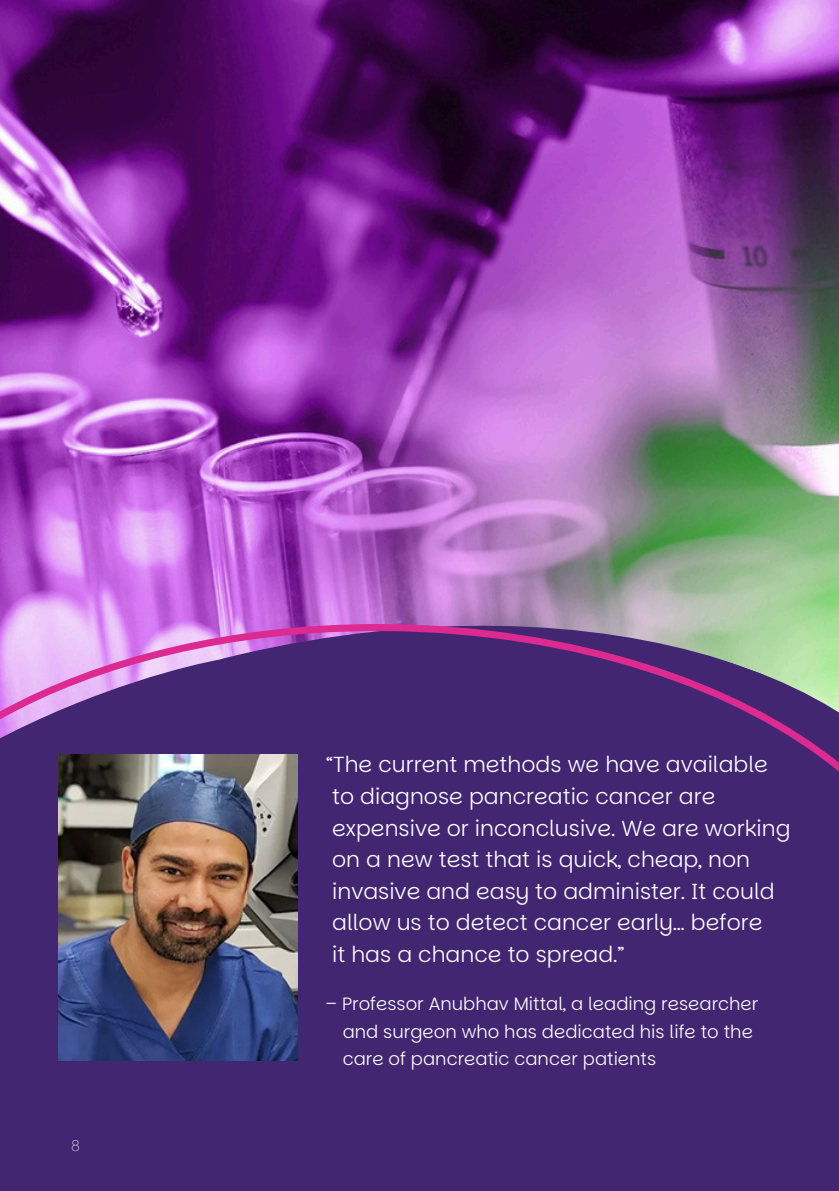
<style>
.page{position:relative;width:839px;height:1191px;background:#fff}
.page>*{position:absolute;margin:0;border:0;box-sizing:border-box;transform-origin:0 0}
.t1{font:300 22px/31.6px "Parkinsans";color:#fff}
.t2{font:300 18px/27px "Parkinsans";color:#fff}
.t3{font:100 16px "Outfit";color:#fff}
</style>
<div class="page">
<img style="left:0;top:0;width:838px;height:376px">
<img style="left:0;top:376px;width:838px;height:815px">
<img style="left:58px;top:772px;width:239px;height:288px">
<div style="left:714px;top:1106px;width:124px;height:85px;background:#432672"></div>
<svg style="left:0;top:624px;width:838px;height:148px;fill:#432672"></svg>
<h1 class="t3" style="left:71px;top:1135px;width:10px">8</h1>
<p class="t1" style="left:326px;top:749px;width:443px">“The current methods we have available</p>
<p class="t1" style="left:332px;top:781px;width:460px">to diagnose pancreatic cancer are expensive or inconclusive. We are working on a new test that is quick, cheap, non invasive and easy to administer. It could allow us to detect cancer early… before<br>it has a chance to spread.”</p>
<p class="t2" style="left:325px;top:990px;width:434px">– Professor Anubhav Mittal, a leading researcher</p>
<h1 class="t2" style="left:342px;top:1018px;width:412px">and surgeon who has dedicated his life to the care of pancreatic cancer patients</h1>
</div>
